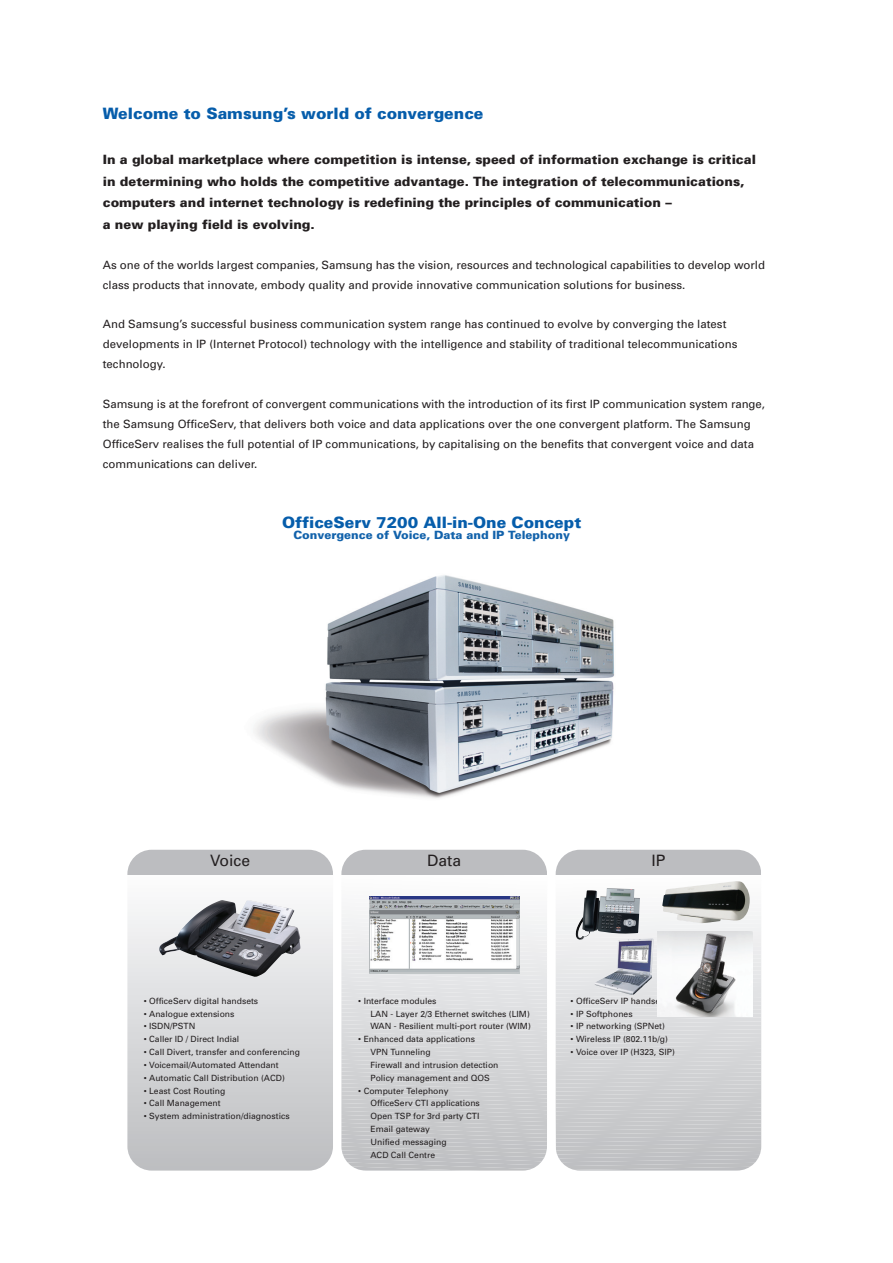
<style>
.page{position:relative;width:893px;height:1263px;background:#fff}
.page>*{position:absolute;margin:0;border:0;box-sizing:border-box;transform-origin:0 0}
.t1{font:900 15.75px "Univers";color:#065dab}
.t2{font:15.75px "Univers";color:#231f20}
.t3{font:900 12.9px/21.5px "Univers";color:#231f20}
.t4{font:11.4px/20px "Univers";color:#231f20}
.t5{font:900 11.4px "Univers";color:#1262ab}
.t6{font:8.55px/12.9px "Univers";color:#231f20}
</style>
<div class="page">
<svg style="left:127px;top:909px;width:206px;height:262px;background:#d3d4d6"></svg>
<div style="left:127px;top:850px;width:206px;height:25px;background:#bcbdc0"></div>
<svg style="left:341px;top:896px;width:206px;height:275px;background:#d6d7d8"></svg>
<div style="left:341px;top:850px;width:206px;height:25px;background:#bcbdc0"></div>
<svg style="left:555px;top:894px;width:206px;height:277px;background:#d4d5d7"></svg>
<div style="left:555px;top:850px;width:206px;height:25px;background:#bcbdc0"></div>
<img style="left:254px;top:575px;width:361px;height:224px">
<img style="left:575px;top:888px;width:65px;height:52px">
<img style="left:662px;top:881px;width:87px;height:42px">
<img style="left:369px;top:896px;width:150px;height:77px">
<img style="left:594px;top:938px;width:60px;height:57px">
<img style="left:159px;top:900px;width:142px;height:77px">
<img style="left:657px;top:932px;width:95px;height:84px">
<h1 class="t1" style="left:103px;top:107px;width:382px">Welcome to Samsung’s world of convergence</h1>
<p class="t3" style="left:103px;top:150px;width:654px">In a global marketplace where competition is intense, speed of information exchange is critical in determining who holds the competitive advantage. The integration of telecommunications, computers and internet technology is redefining the principles of communication –<br>a new playing field is evolving.</p>
<p class="t4" style="left:103px;top:256px;width:663px">As one of the worlds largest companies, Samsung has the vision, resources and technological capabilities to develop world class products that innovate, embody quality and provide innovative communication solutions for business.</p>
<p class="t4" style="left:103px;top:315px;width:636px">And Samsung’s successful business communication system range has continued to evolve by converging the latest developments in IP (Internet Protocol) technology with the intelligence and stability of traditional telecommunications technology.</p>
<p class="t4" style="left:103px;top:395px;width:663px">Samsung is at the forefront of convergent communications with the introduction of its first IP communication system range, the Samsung OfficeServ, that delivers both voice and data applications over the one convergent platform. The Samsung OfficeServ realises the full potential of IP communications, by capitalising on the benefits that convergent voice and data communications can deliver.</p>
<h1 class="t1" style="left:282px;top:516px;width:301px">OfficeServ 7200 All-in-One Concept</h1>
<p class="t5" style="left:293px;top:531px;width:278px">Convergence of Voice, Data and IP Telephony</p>
<h1 class="t2" style="left:210px;top:855px;width:41px">Voice</h1>
<h1 class="t2" style="left:427px;top:855px;width:36px">Data</h1>
<h1 class="t2" style="left:651px;top:855px;width:15px">IP</h1>
<p class="t6" style="left:144px;top:995px;width:116px">• OfficeServ digital handsets</p>
<p class="t6" style="left:144px;top:1008px;width:92px">• Analogue extensions</p>
<p class="t6" style="left:144px;top:1021px;width:53px">• ISDN/PSTN</p>
<p class="t6" style="left:144px;top:1034px;width:97px">• Caller ID / Direct Indial</p>
<p class="t6" style="left:144px;top:1046px;width:158px">• Call Divert, transfer and conferencing</p>
<p class="t6" style="left:144px;top:1059px;width:136px">• Voicemail/Automated Attendant</p>
<p class="t6" style="left:144px;top:1072px;width:142px">• Automatic Call Distribution (ACD)</p>
<p class="t6" style="left:144px;top:1085px;width:83px">• Least Cost Routing</p>
<p class="t6" style="left:144px;top:1098px;width:78px">• Call Management</p>
<p class="t6" style="left:144px;top:1111px;width:147px">• System administration/diagnostics</p>
<p class="t6" style="left:370px;top:995px;width:162px;text-indent:-12px">• Interface modules<br>LAN - Layer 2/3 Ethernet switches (LIM)<br>WAN - Resilient multi-port router (WIM)</p>
<p class="t6" style="left:370px;top:1034px;width:129px;text-indent:-12px">• Enhanced data applications<br>VPN Tunneling<br>Firewall and intrusion detection<br>Policy management and QOS</p>
<p class="t6" style="left:370px;top:1085px;width:111px;text-indent:-12px">• Computer Telephony<br>OfficeServ CTI applications<br>Open TSP for 3rd party CTI<br>Email gateway<br>Unified messaging<br>ACD Call Centre</p>
<p class="t6" style="left:570px;top:995px;width:98px">• OfficeServ IP handsets</p>
<p class="t6" style="left:570px;top:1008px;width:63px">• IP Softphones</p>
<p class="t6" style="left:570px;top:1021px;width:96px">• IP networking (SPNet)</p>
<p class="t6" style="left:570px;top:1034px;width:99px">• Wireless IP (802.11b/g)</p>
<p class="t6" style="left:570px;top:1046px;width:106px">• Voice over IP (H323, SIP)</p>
</div>
